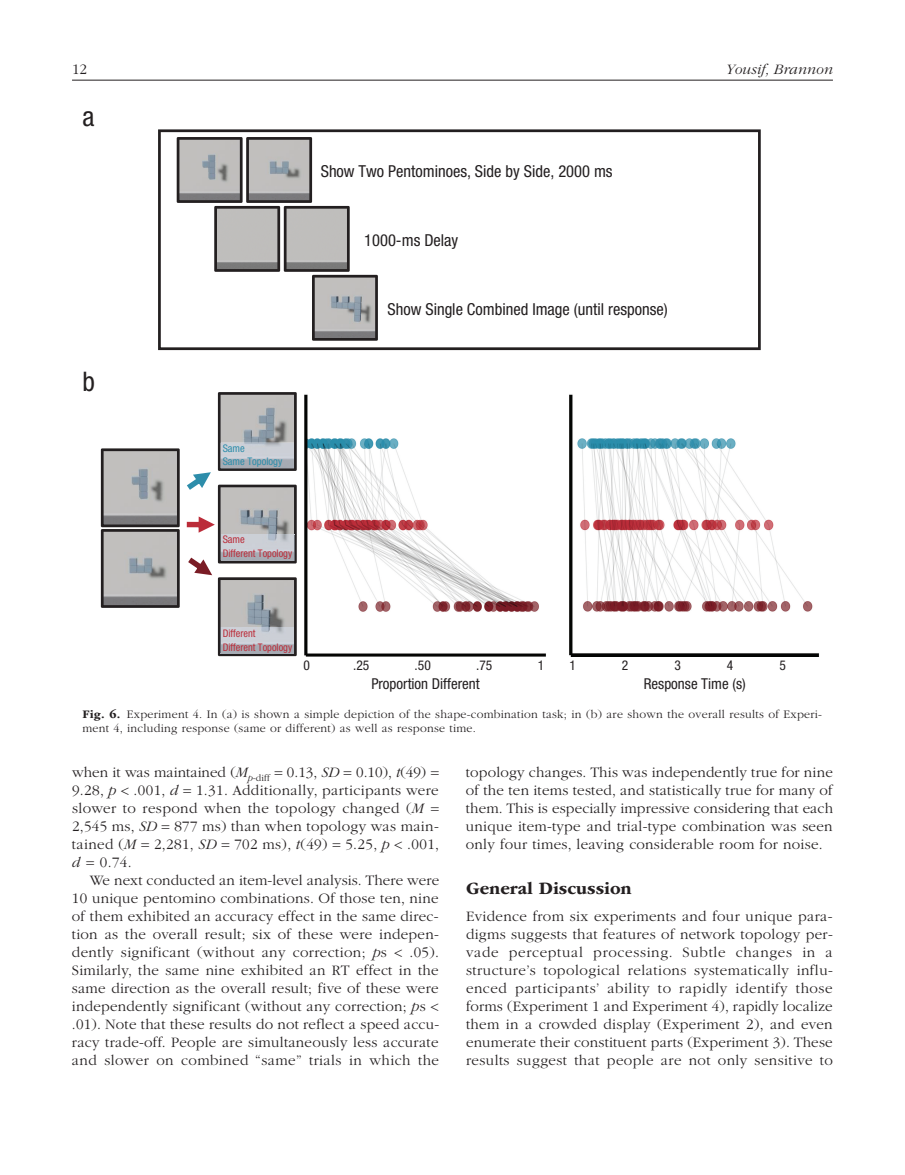
<style>
.page{position:relative;width:905px;height:1175px;background:#fff}
.page>*{position:absolute;margin:0;border:0;box-sizing:border-box;transform-origin:0 0}
.t1{font:condensed 27px "Helvetica Neue LT Std";color:#231f20}
.t2{font:700 18px "ITC Garamond Std";color:#231f20}
.t3{font:condensed 16.5px "Helvetica Neue LT Std";color:#231f20}
.t4{font:300 15px/18px "ITC Garamond Std";letter-spacing:.015em;color:#231f20}
.t5{font:condensed 15px "Helvetica Neue LT Std";color:#231f20}
.t6{font:italic 300 15px "ITC Garamond Std";color:#231f20}
.t7{font:condensed 13.5px "Helvetica Neue LT Std";color:#231f20}
.t8{font:300 12px/14.2px "ITC Garamond Std";letter-spacing:.02em;color:#231f20}
.t9{font:condensed 10.5px/13.5px "Helvetica Neue LT Std";color:#bb2c39}
.t10{font:condensed 10.5px/13.5px "Helvetica Neue LT Std";color:#2d8daa}
.s1{font-weight:700}
.s2{font-style:italic}
</style>
<div class="page">
<hr style="left:72px;top:80px;width:760px;height:1px;background:#231f20">
<img style="left:304px;top:394px;width:242px;height:262px">
<img style="left:569px;top:394px;width:250px;height:262px">
<svg style="left:158px;top:129px;width:602px;height:221px"></svg>
<svg style="left:101px;top:448px;width:79px;height:160px"></svg>
<svg style="left:177px;top:137px;width:201px;height:204px"></svg>
<svg style="left:187px;top:392px;width:110px;height:264px"></svg>
<p class="t4" style="left:72px;top:60px;width:16px">12</p>
<p class="t6" style="left:726px;top:61px;width:108px">Yousif, Brannon</p>
<h1 class="t1" style="left:83px;top:101px;width:13px">a</h1>
<h1 class="t1" style="left:82px;top:366px;width:14px">b</h1>
<p class="t3" style="left:321px;top:162px;width:293px">Show Two Pentominoes, Side by Side, 2000 ms</p>
<p class="t3" style="left:364px;top:230px;width:95px">1000-ms Delay</p>
<p class="t3" style="left:387px;top:299px;width:282px">Show Single Combined Image (until response)</p>
<p class="t10" style="left:223px;top:441px;width:61px">Same<br>Same Topology</p>
<p class="t9" style="left:223px;top:532px;width:71px">Same<br>Different Topology</p>
<p class="t9" style="left:223px;top:626px;width:71px">Different<br>Different Topology</p>
<p class="t7" style="left:303px;top:658px;width:8px">0</p>
<p class="t7" style="left:353px;top:658px;width:18px">.25</p>
<p class="t7" style="left:414px;top:658px;width:18px">.50</p>
<p class="t7" style="left:476px;top:658px;width:18px">.75</p>
<p class="t7" style="left:538px;top:658px;width:8px">1</p>
<p class="t7" style="left:569px;top:658px;width:8px">1</p>
<p class="t7" style="left:622px;top:658px;width:8px">2</p>
<p class="t7" style="left:674px;top:658px;width:8px">3</p>
<p class="t7" style="left:726px;top:658px;width:8px">4</p>
<p class="t7" style="left:779px;top:658px;width:8px">5</p>
<p class="t5" style="left:371px;top:674px;width:110px">Proportion Different</p>
<p class="t5" style="left:643px;top:674px;width:103px">Response Time (s)</p>
<p class="t8" style="left:82px;top:707px;width:741px"><span class="s1">Fig. 6.</span> Experiment 4. In (a) is shown a simple depiction of the shape-combination task; in (b) are shown the overall results of Experi&shy;ment 4, including response (same or different) as well as response time.</p>
<p class="t4" style="left:72px;top:763px;width:369px">when it was maintained (<span class="s2">M</span><sub>p</sub><sub>-diff</sub> 0.13, <span class="s2">SD</span> 0.10), <span class="s2">t</span>(49)<br>9.28, <span class="s2">p</span> .001, <span class="s2">d</span> 1.31. Additionally, participants were slower to respond when the topology changed (<span class="s2">M </span>2,545 ms, <span class="s2">SD</span> 877 ms) than when topology was main&shy;tained (<span class="s2">M</span> 2,281, <span class="s2">SD</span> 702 ms), <span class="s2">t</span>(49) 5.25, <span class="s2">p</span> .001, <span class="s2">d</span></p>
<p class="t4" style="left:100px;top:853px;width:33px">0.74.</p>
<p class="t4" style="left:90px;top:871px;width:351px">We next conducted an item-level analysis. There were</p>
<p class="t4" style="left:72px;top:889px;width:368px">10 unique pentomino combinations. Of those ten, nine</p>
<p class="t4" style="left:72px;top:907px;width:368px">of them exhibited an accuracy effect in the same direc-</p>
<p class="t4" style="left:72px;top:925px;width:368px">tion as the overall result; six of these were indepen-</p>
<p class="t4" style="left:72px;top:943px;width:316px">dently significant (without any correction; <span class="s2">p</span>s</p>
<p class="t4" style="left:72px;top:943px;width:369px;text-indent:337px">.05).<br>Similarly, the same nine exhibited an RT effect in the same direction as the overall result; five of these were independently significant (without any correction; <span class="s2">p</span>s .01). Note that these results do not reflect a speed accu&shy;racy trade-off. People are simultaneously less accurate and slower on combined “same” trials in which the</p>
<p class="t4" style="left:466px;top:763px;width:368px;text-align:justify">topology changes. This was independently true for nine of the ten items tested, and statistically true for many of them. This is especially impressive considering that each unique item-type and trial-type combination was seen only four times, leaving considerable room for noise.</p>
<p class="t2" style="left:466px;top:878px;width:167px">General Discussion</p>
<p class="t4" style="left:466px;top:907px;width:368px;text-align:justify">Evidence from six experiments and four unique para&shy;digms suggests that features of network topology per&shy;vade perceptual processing. Subtle changes in a structure’s topological relations systematically influ&shy;enced participants’ ability to rapidly identify those forms (Experiment 1 and Experiment 4), rapidly localize them in a crowded display (Experiment 2), and even enumerate their constituent parts (Experiment 3). These results suggest that people are not only sensitive to</p>
</div>
